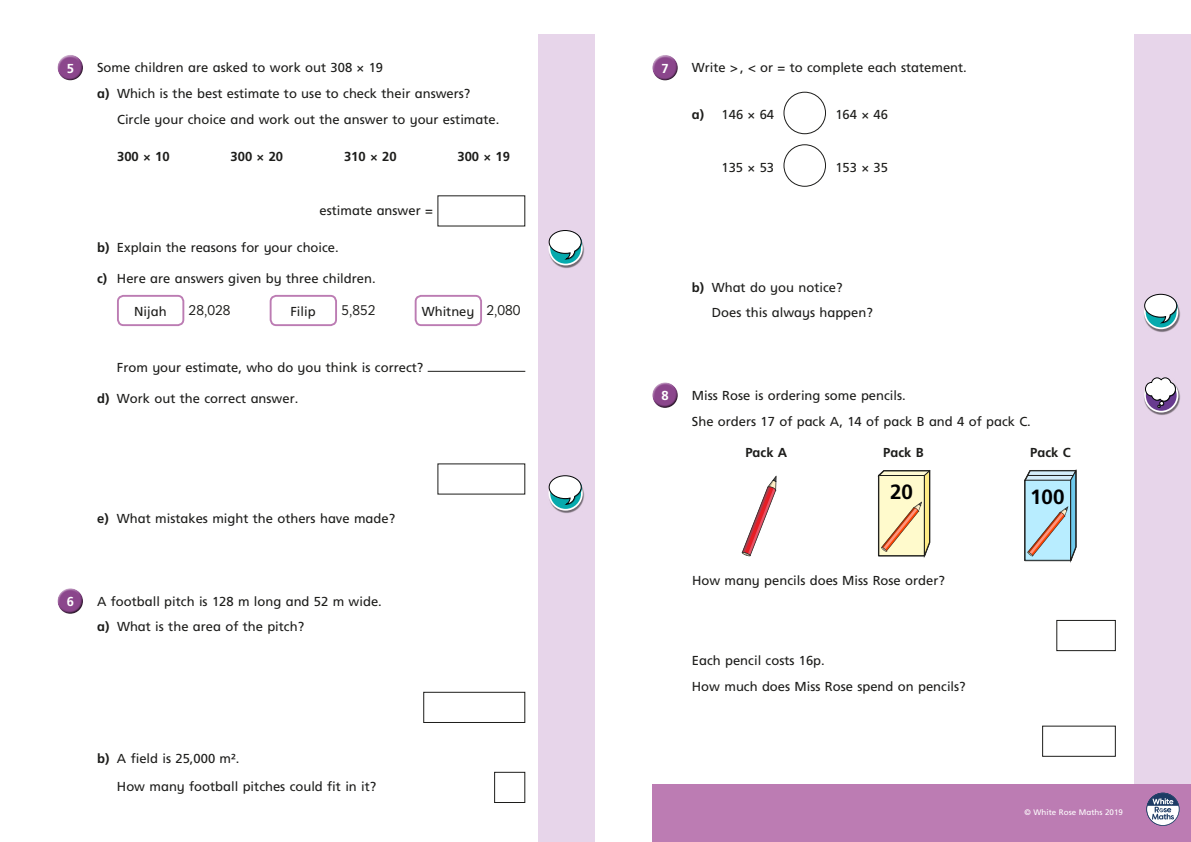
<style>
.page{position:relative;width:1191px;height:842px;background:#fff}
.page>*{position:absolute;margin:0;border:0;box-sizing:border-box;transform-origin:0 0}
.t1{font:700 20.6px "Frutiger Inf";color:#000}
.t2{font:14px "Sassoon Infant Std";color:#1d1d1b}
.t3{font:13px/25.7px "Frutiger Inf";color:#1d1d1b}
.t4{font:700 13px "Frutiger Inf";color:#1d1d1b}
.t5{font:700 13px "Frutiger Inf";color:#fff}
.t6{font:8px "Frutiger Inf";color:#fff}
.s1{font-weight:700}
.s2{font-family:"Sassoon Infant Std";font-size:14px}
</style>
<div class="page">
<div style="left:539px;top:34px;width:99px;height:808px;background:#e7d5ea"></div>
<div style="left:1134px;top:34px;width:57px;height:808px;background:#e7d5ea"></div>
<div style="left:595px;top:0;width:50px;height:842px;background:#fff"></div>
<div style="left:652px;top:785px;width:539px;height:57px;background:#bc7cb3"></div>
<div style="left:57px;top:54px;width:27px;height:21px;background:#fff;opacity:.75"></div>
<div style="left:57px;top:59px;width:27px;height:22px;background:#1d1d1b;opacity:.75"></div>
<div style="left:117px;top:295px;width:67px;height:31px;border:2px solid #bc7cb3;border-radius:6px"></div>
<div style="left:270px;top:295px;width:67px;height:31px;border:2px solid #bc7cb3;border-radius:6px"></div>
<div style="left:415px;top:295px;width:67px;height:31px;border:2px solid #bc7cb3;border-radius:6px"></div>
<hr style="left:428px;top:371px;width:97px;height:1px;background:#1d1d1b">
<div style="left:57px;top:588px;width:27px;height:20px;background:#fff;opacity:.75"></div>
<div style="left:57px;top:592px;width:27px;height:23px;background:#1d1d1b;opacity:.75"></div>
<div style="left:423px;top:692px;width:102px;height:31px;border:1px solid #1d1d1b"></div>
<div style="left:494px;top:772px;width:31px;height:31px;border:1px solid #1d1d1b"></div>
<svg style="left:1146px;top:793px;width:33px;height:33px"></svg>
<div style="left:652px;top:54px;width:26px;height:21px;background:#fff;opacity:.75"></div>
<div style="left:652px;top:59px;width:27px;height:22px;background:#1d1d1b;opacity:.75"></div>
<div style="left:783px;top:92px;width:43px;height:42px;border:1px solid #1d1d1b;border-radius:50%"></div>
<div style="left:783px;top:144px;width:43px;height:43px;border:1px solid #1d1d1b;border-radius:50%"></div>
<div style="left:652px;top:382px;width:26px;height:20px;background:#fff;opacity:.75"></div>
<div style="left:652px;top:386px;width:27px;height:23px;background:#1d1d1b;opacity:.75"></div>
<div style="left:1056px;top:620px;width:59px;height:31px;border:1px solid #1d1d1b"></div>
<div style="left:1042px;top:726px;width:73px;height:31px;border:1px solid #1d1d1b"></div>
<img style="left:1144px;top:386px;width:36px;height:29px">
<svg style="left:1145px;top:379px;width:32px;height:33px"></svg>
<div style="left:1144px;top:378px;width:34px;height:34px;border:2px solid #fff;border-radius:50%"></div>
<svg style="left:1145px;top:378px;width:31px;height:30px"></svg>
<img style="left:548px;top:240px;width:37px;height:28px">
<svg style="left:549px;top:232px;width:33px;height:33px"></svg>
<div style="left:548px;top:231px;width:35px;height:34px;border:2px solid #fff;border-radius:50%"></div>
<svg style="left:549px;top:230px;width:33px;height:30px"></svg>
<img style="left:548px;top:485px;width:37px;height:28px">
<svg style="left:549px;top:477px;width:33px;height:33px"></svg>
<div style="left:548px;top:476px;width:35px;height:35px;border:2px solid #fff;border-radius:50%"></div>
<svg style="left:549px;top:475px;width:33px;height:30px"></svg>
<img style="left:1146px;top:303px;width:34px;height:29px">
<svg style="left:1144px;top:296px;width:33px;height:32px"></svg>
<div style="left:1144px;top:295px;width:34px;height:34px;border:2px solid #fff;border-radius:50%"></div>
<svg style="left:1144px;top:294px;width:33px;height:29px"></svg>
<svg style="left:741px;top:475px;width:36px;height:82px"></svg>
<svg style="left:878px;top:470px;width:52px;height:87px;background:#e2d4a9"></svg>
<svg style="left:1024px;top:470px;width:52px;height:92px;background:#a7c8d4"></svg>
<p class="t5" style="left:67px;top:60px;width:9px">5</p>
<p class="t3" style="left:97px;top:55px;width:287px">Some children are asked to work out 308 × 19</p>
<p class="t3" style="left:97px;top:80px;width:375px"><span class="s1">a)</span> Which is the best estimate to use to check their answers?</p>
<p class="t3" style="left:117px;top:106px;width:384px">Circle your choice and work out the answer to your estimate.</p>
<p class="t4" style="left:117px;top:148px;width:54px">300 × 10</p>
<p class="t4" style="left:230px;top:148px;width:54px">300 × 20</p>
<p class="t4" style="left:344px;top:148px;width:54px">310 × 20</p>
<p class="t4" style="left:457px;top:148px;width:54px">300 × 19</p>
<p class="t3" style="left:319px;top:198px;width:115px">estimate answer =</p>
<p class="t3" style="left:97px;top:234px;width:243px"><span class="s1">b)</span> Explain the reasons for your choice.</p>
<p class="t3" style="left:97px;top:266px;width:280px"><span class="s1">c)</span> Here are answers given by three children.</p>
<p class="t3" style="left:134px;top:298px;width:34px">Nijah</p>
<p class="t2" style="left:189px;top:301px;width:43px">28,028</p>
<p class="t3" style="left:290px;top:298px;width:27px">Filip</p>
<p class="t2" style="left:341px;top:301px;width:36px">5,852</p>
<p class="t3" style="left:422px;top:298px;width:100px">Whitney <span class="s2">2,080</span></p>
<p class="t3" style="left:117px;top:354px;width:308px">From your estimate, who do you think is correct?</p>
<p class="t3" style="left:97px;top:386px;width:203px"><span class="s1">d)</span> Work out the correct answer.</p>
<p class="t3" style="left:97px;top:506px;width:299px"><span class="s1">e)</span> What mistakes might the others have made?</p>
<p class="t5" style="left:67px;top:594px;width:9px">6</p>
<p class="t3" style="left:97px;top:588px;width:286px">A football pitch is 128 m long and 52 m wide. <span class="s1">a)</span> What is the area of the pitch?</p>
<p class="t3" style="left:97px;top:745px;width:144px"><span class="s1">b)</span> A field is 25,000 m².</p>
<p class="t3" style="left:117px;top:774px;width:261px">How many football pitches could fit in it?</p>
<p class="t5" style="left:661px;top:61px;width:9px">7</p>
<p class="t3" style="left:692px;top:55px;width:276px">Write &gt; , &lt; or = to complete each statement.</p>
<p class="t3" style="left:692px;top:102px;width:84px"><span class="s1">a)</span> 146 × 64</p>
<p class="t3" style="left:835px;top:102px;width:54px">164 × 46</p>
<p class="t3" style="left:721px;top:154px;width:54px">135 × 53</p>
<p class="t3" style="left:835px;top:154px;width:54px">153 × 35</p>
<p class="t3" style="left:712px;top:274px;width:163px;text-indent:-20px"><span class="s1">b)</span> What do you notice?<br>Does this always happen?</p>
<p class="t5" style="left:661px;top:388px;width:9px">8</p>
<p class="t3" style="left:692px;top:382px;width:340px">Miss Rose is ordering some pencils.<br>She orders 17 of pack A, 14 of pack B and 4 of pack C.</p>
<p class="t4" style="left:745px;top:445px;width:43px">Pack A</p>
<p class="t4" style="left:883px;top:445px;width:42px">Pack B</p>
<p class="t4" style="left:1030px;top:445px;width:42px">Pack C</p>
<h1 class="t1" style="left:890px;top:480px;width:24px">20</h1>
<h1 class="t1" style="left:1030px;top:485px;width:36px">100</h1>
<p class="t3" style="left:692px;top:568px;width:254px">How many pencils does Miss Rose order?</p>
<p class="t3" style="left:692px;top:648px;width:275px">Each pencil costs 16p.<br>How much does Miss Rose spend on pencils?</p>
<p class="t6" style="left:1024px;top:808px;width:100px">© White Rose Maths 2019</p>
</div>
